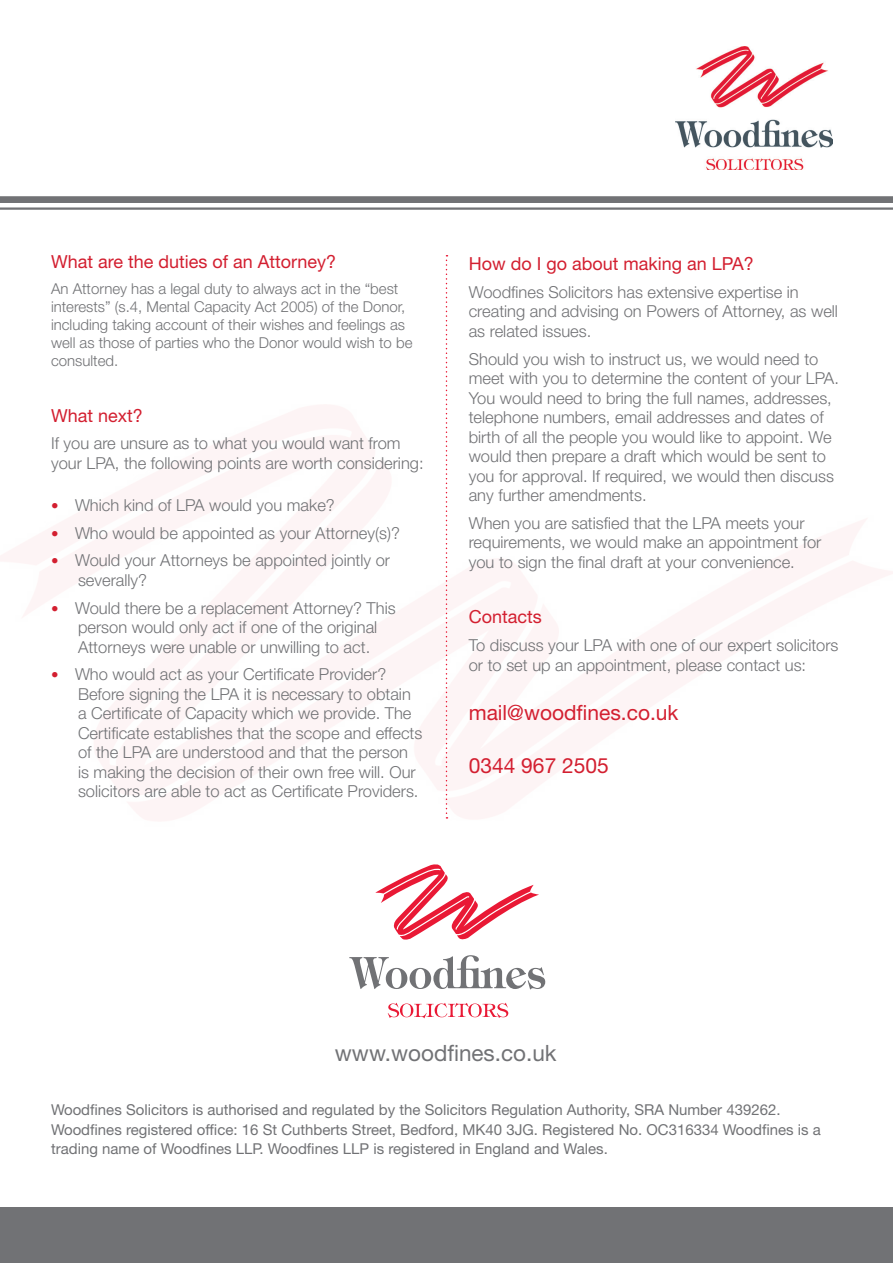
<style>
.page{position:relative;width:893px;height:1263px;background:#fff}
.page>*{position:absolute;margin:0;border:0;box-sizing:border-box;transform-origin:0 0}
.Bullet_Headers{font:22.5px "Helvetica Neue LT Std";color:#717275}
.Bullet_Headers-2{font:21px "Helvetica Neue LT Std";color:#d31f30}
.Bullet_Headers-3{font:18px "Helvetica Neue LT Std";color:#d31f30}
.Bullet_Headers-4{font:300 16.5px/19.5px "Helvetica Neue LT Std";color:#717275}
.Bullet_Headers-5{font:15px/19.5px "Helvetica Neue LT Std";color:#717275}
.Bullet_Headers-6{font:300 15px/18px "Helvetica Neue LT Std";color:#717275}
.s1{font-weight:500;font-size:15px;color:#d31f30}
</style>
<div class="page">
<img style="left:0;top:404px;width:893px;height:417px">
<svg style="left:446px;top:255px;width:1px;height:564px"></svg>
<img style="left:675px;top:47px;width:157px;height:123px">
<svg style="left:376px;top:864px;width:163px;height:76px"></svg>
<svg style="left:349px;top:955px;width:196px;height:34px"></svg>
<svg style="left:388px;top:1003px;width:120px;height:15px"></svg>
<div style="left:0;top:1208px;width:893px;height:55px;background:#717275"></div>
<div style="left:0;top:196px;width:893px;height:7px;background:#717275"></div>
<hr style="left:0;top:207px;width:893px;height:3px;background:#717275">
<p class="Bullet_Headers-3" style="left:51px;top:250px;width:287px">What are the duties of an Attorney?</p>
<p class="Bullet_Headers-6" style="left:51px;top:279px;width:363px">An Attorney has a legal duty to always act in the “best interests” (s.4, Mental Capacity Act 2005) of the Donor, including taking account of their wishes and feelings as well as those of parties who the Donor would wish to be consulted.</p>
<p class="Bullet_Headers-3" style="left:51px;top:404px;width:93px">What next?</p>
<p class="Bullet_Headers-4" style="left:51px;top:433px;width:374px">If you are unsure as to what you would want from your LPA, the following points are worth considering:</p>
<p class="Bullet_Headers-4" style="left:51px;top:495px;width:285px"><span class="s1">•</span> Which kind of LPA would you make?</p>
<p class="Bullet_Headers-4" style="left:51px;top:523px;width:350px"><span class="s1">•</span> Who would be appointed as your Attorney(s)?</p>
<p class="Bullet_Headers-4" style="left:78px;top:550px;width:314px;text-indent:-27px"><span class="s1">•</span> Would your Attorneys be appointed jointly or severally?</p>
<p class="Bullet_Headers-4" style="left:51px;top:598px;width:346px;text-align:center"><span class="s1">•</span> Would there be a replacement Attorney? This person would only act if one of the original<br>Attorneys were unable or unwilling to act.</p>
<p class="Bullet_Headers-4" style="left:78px;top:664px;width:346px;text-indent:-27px"><span class="s1">•</span> Who would act as your Certificate Provider?<br>Before signing the LPA it is necessary to obtain a Certificate of Capacity which we provide. The Certificate establishes that the scope and effects of the LPA are understood and that the person is making the decision of their own free will. Our solicitors are able to act as Certificate Providers.</p>
<p class="Bullet_Headers-3" style="left:469px;top:252px;width:287px">How do I go about making an LPA?</p>
<p class="Bullet_Headers-4" style="left:469px;top:282px;width:371px">Woodfines Solicitors has extensive expertise in creating and advising on Powers of Attorney, as well as related issues.</p>
<p class="Bullet_Headers-4" style="left:469px;top:349px;width:372px">Should you wish to instruct us, we would need to meet with you to determine the content of your LPA.<br>You would need to bring the full names, addresses, telephone numbers, email addresses and dates of birth of all the people you would like to appoint. We would then prepare a draft which would be sent to you for approval. If required, we would then discuss any further amendments.</p>
<p class="Bullet_Headers-4" style="left:469px;top:513px;width:354px">When you are satisfied that the LPA meets your requirements, we would make an appointment for you to sign the final draft at your convenience.</p>
<p class="Bullet_Headers-3" style="left:469px;top:606px;width:75px">Contacts</p>
<p class="Bullet_Headers-4" style="left:469px;top:635px;width:371px">To discuss your LPA with one of our expert solicitors or to set up an appointment, please contact us:</p>
<p class="Bullet_Headers-2" style="left:469px;top:700px;width:211px">mail@woodfines.co.uk</p>
<p class="Bullet_Headers-2" style="left:469px;top:752px;width:142px">0344 967 2505</p>
<p class="Bullet_Headers" style="left:335px;top:1039px;width:223px">www.woodfines.co.uk</p>
<p class="Bullet_Headers-5" style="left:51px;top:1100px;width:771px">Woodfines Solicitors is authorised and regulated by the Solicitors Regulation Authority, SRA Number 439262.<br>Woodfines registered office: 16 St Cuthberts Street, Bedford, MK40 3JG. Registered No. OC316334 Woodfines is a trading name of Woodfines LLP. Woodfines LLP is registered in England and Wales.</p>
</div>
